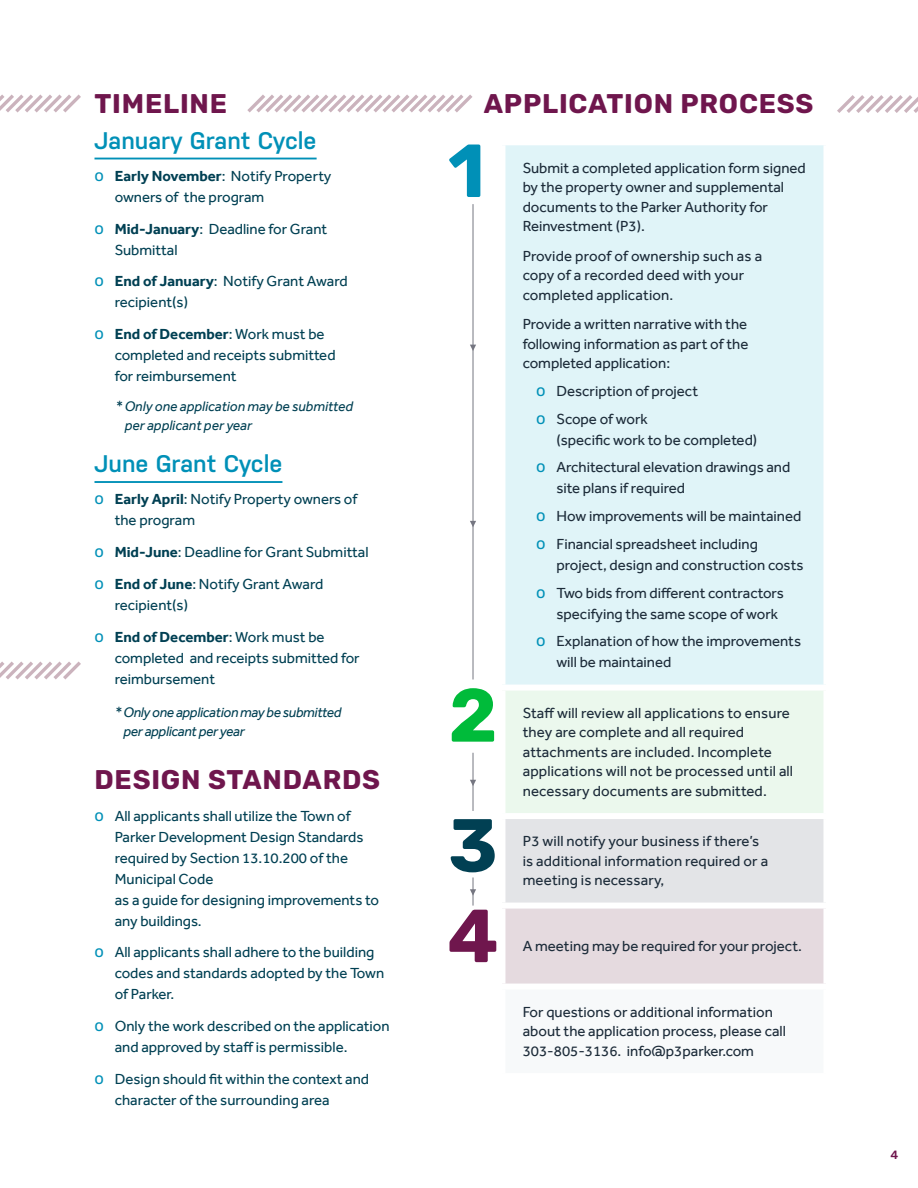
<style>
.page{position:relative;width:918px;height:1188px;background:#fff}
.page>*{position:absolute;margin:0;border:0;box-sizing:border-box;transform-origin:0 0}
.t1{font:700 75px "Rubik";color:#014053}
.t2{font:700 75px "Rubik";color:#6f164d}
.t3{font:700 75px "Rubik";color:#00bb3a}
.t4{font:700 75px "Rubik";color:#0090b7}
.t5{font:700 27px "Rubik";letter-spacing:.03em;color:#6f164d}
.t6{font:600 24px "Nudista";color:#0090b7}
.t7{font:15px/19.5px "Effra";color:#1c2b39}
.t8{font:15px/21px "Effra";color:#014053}
.t9{font:italic 14.25px/19.5px "Effra";color:#014053}
.t10{font:italic 14.25px/19.5px "Effra";letter-spacing:-.02em;color:#014053}
.t11{font:500 12px "Rubik";color:#6f164d}
.s1{font-family:"Rubik";font-size:16.5px;color:#0090b7}
.s2{font-weight:700}
</style>
<div class="page">
<div style="left:502px;top:142px;width:324px;height:546px;background:#e0f4f8"></div>
<div style="left:502px;top:688px;width:324px;height:128px;background:#ebf8ed"></div>
<div style="left:502px;top:816px;width:324px;height:90px;background:#e3e4e7"></div>
<div style="left:502px;top:906px;width:324px;height:81px;background:#e5dadf"></div>
<div style="left:502px;top:987px;width:324px;height:89px;background:#f7f9fa"></div>
<div style="left:499px;top:139px;width:330px;height:6px;background:#fff"></div>
<div style="left:499px;top:145px;width:6px;height:540px;background:#fff"></div>
<div style="left:823px;top:145px;width:6px;height:540px;background:#fff"></div>
<div style="left:499px;top:685px;width:330px;height:6px;background:#fff"></div>
<div style="left:499px;top:691px;width:6px;height:122px;background:#fff"></div>
<div style="left:823px;top:691px;width:6px;height:122px;background:#fff"></div>
<div style="left:499px;top:813px;width:330px;height:6px;background:#fff"></div>
<div style="left:499px;top:819px;width:6px;height:84px;background:#fff"></div>
<div style="left:823px;top:819px;width:6px;height:84px;background:#fff"></div>
<div style="left:499px;top:903px;width:330px;height:6px;background:#fff"></div>
<div style="left:499px;top:909px;width:6px;height:75px;background:#fff"></div>
<div style="left:823px;top:909px;width:6px;height:75px;background:#fff"></div>
<div style="left:499px;top:984px;width:330px;height:6px;background:#fff"></div>
<div style="left:499px;top:990px;width:6px;height:83px;background:#fff"></div>
<div style="left:823px;top:990px;width:6px;height:83px;background:#fff"></div>
<div style="left:499px;top:1073px;width:330px;height:6px;background:#fff"></div>
<svg style="left:0;top:94px;width:81px;height:19px"></svg>
<svg style="left:837px;top:95px;width:81px;height:18px"></svg>
<svg style="left:0;top:661px;width:81px;height:19px"></svg>
<svg style="left:247px;top:94px;width:226px;height:19px"></svg>
<hr style="left:94px;top:158px;width:223px;height:1px;background:#0090b7">
<hr style="left:94px;top:481px;width:188px;height:2px;background:#0090b7">
<hr style="left:473px;top:753px;width:1px;height:58px;background:#757681">
<hr style="left:473px;top:204px;width:1px;height:476px;background:#757681">
<svg style="left:470px;top:780px;width:6px;height:6px"></svg>
<svg style="left:470px;top:345px;width:6px;height:6px"></svg>
<svg style="left:470px;top:521px;width:6px;height:6px"></svg>
<svg style="left:470px;top:878px;width:6px;height:28px"></svg>
<h2 class="t5" style="left:94px;top:88px;width:134px">TIMELINE</h2>
<h3 class="t6" style="left:94px;top:127px;width:224px">January Grant Cycle</h3>
<p class="t8" style="left:115px;top:165px;width:218px;text-indent:-20px"><span class="s1">o</span> <span class="s2">Early November</span>: Notify Property owners of the program</p>
<p class="t8" style="left:115px;top:218px;width:214px;text-indent:-20px"><span class="s1">o</span> <span class="s2">Mid-January</span>: Deadline for Grant<br>Submittal</p>
<p class="t8" style="left:115px;top:271px;width:234px;text-indent:-20px"><span class="s1">o</span> <span class="s2">End of January</span>: Notify Grant Award recipient(s)</p>
<p class="t8" style="left:115px;top:323px;width:222px;text-indent:-20px"><span class="s1">o</span> <span class="s2">End of December</span>: Work must be completed and receipts submitted for reimbursement</p>
<p class="t9" style="left:125px;top:396px;width:230px;text-indent:-9px">* Only one application may be submitted per applicant per year</p>
<h3 class="t6" style="left:94px;top:450px;width:189px">June Grant Cycle</h3>
<p class="t8" style="left:115px;top:489px;width:244px;text-indent:-20px"><span class="s1">o</span> <span class="s2">Early April</span>: Notify Property owners of the program</p>
<p class="t8" style="left:94px;top:536px;width:276px;line-height:31.8px"><span class="s1">o</span> <span class="s2">Mid-June</span>: Deadline for Grant Submittal <span class="s1">o</span> <span class="s2">End of June</span>: Notify Grant Award</p>
<p class="t8" style="left:94px;top:589px;width:232px;line-height:31.8px;text-indent:20px">recipient(s)<br><span class="s1">o</span> <span class="s2">End of December</span>: Work must be</p>
<p class="t8" style="left:115px;top:647px;width:246px">completed and receipts submitted for reimbursement</p>
<p class="t10" style="left:123px;top:702px;width:219px;text-indent:-9px">* Only one application may be submitted per applicant per year</p>
<h2 class="t5" style="left:94px;top:764px;width:287px">DESIGN STANDARDS</h2>
<p class="t8" style="left:115px;top:805px;width:266px;text-indent:-20px"><span class="s1">o</span> All applicants shall utilize the Town of<br>Parker Development Design Standards required by Section 13.10.200 of the<br>Municipal Code<br>as a guide for designing improvements to any buildings.</p>
<p class="t8" style="left:115px;top:942px;width:271px;text-indent:-20px"><span class="s1">o</span> All applicants shall adhere to the building codes and standards adopted by the Town of Parker.</p>
<p class="t8" style="left:115px;top:1016px;width:276px;text-indent:-20px"><span class="s1">o</span> Only the work described on the application and approved by staff is permissible.</p>
<p class="t8" style="left:115px;top:1068px;width:256px;text-indent:-20px"><span class="s1">o</span> Design should fit within the context and character of the surrounding area</p>
<h2 class="t5" style="left:484px;top:88px;width:331px">APPLICATION PROCESS</h2>
<h1 class="t4" style="left:448px;top:127px;width:39px">1</h1>
<h1 class="t3" style="left:449px;top:672px;width:50px">2</h1>
<h1 class="t1" style="left:448px;top:802px;width:51px">3</h1>
<h1 class="t2" style="left:447px;top:892px;width:53px">4</h1>
<p class="t7" style="left:523px;top:158px;width:285px">Submit a completed application form signed by the property owner and supplemental documents to the Parker Authority for Reinvestment (P3).</p>
<p class="t7" style="left:523px;top:246px;width:241px">Provide proof of ownership such as a copy of a recorded deed with your completed application.</p>
<p class="t7" style="left:523px;top:314px;width:227px;text-align:justify">Provide a written narrative with the following information as part of the completed application:</p>
<p class="t7" style="left:536px;top:377px;width:163px;line-height:27.8px"><span class="s1">o</span> Description of project <span class="s1">o</span> Scope of work</p>
<p class="t7" style="left:536px;top:426px;width:256px;line-height:27.8px;text-indent:20px">(specific work to be completed)<br><span class="s1">o</span> Architectural elevation drawings and</p>
<p class="t7" style="left:536px;top:474px;width:267px;line-height:27.8px;text-indent:20px">site plans if required<br><span class="s1">o</span> How improvements will be maintained <span class="s1">o</span> Financial spreadsheet including</p>
<p class="t7" style="left:536px;top:551px;width:269px;line-height:27.8px;text-indent:20px">project, design and construction costs <span class="s1">o</span> Two bids from different contractors</p>
<p class="t7" style="left:536px;top:600px;width:266px;line-height:27.8px;text-align:center">specifying the same scope of work<br><span class="s1">o</span> Explanation of how the improvements</p>
<p class="t7" style="left:556px;top:652px;width:116px">will be maintained</p>
<p class="t7" style="left:523px;top:703px;width:272px">Staff will review all applications to ensure they are complete and all required attachments are included. Incomplete applications will not be processed until all necessary documents are submitted.</p>
<p class="t7" style="left:523px;top:831px;width:247px">P3 will notify your business if there’s is additional information required or a meeting is necessary,</p>
<p class="t7" style="left:523px;top:936px;width:281px">A meeting may be required for your project.</p>
<p class="t7" style="left:523px;top:1002px;width:265px">For questions or additional information about the application process, please call<br>303-805-3136. info@p3parker.com</p>
<p class="t11" style="left:891px;top:1148px;width:9px">4</p>
</div>
